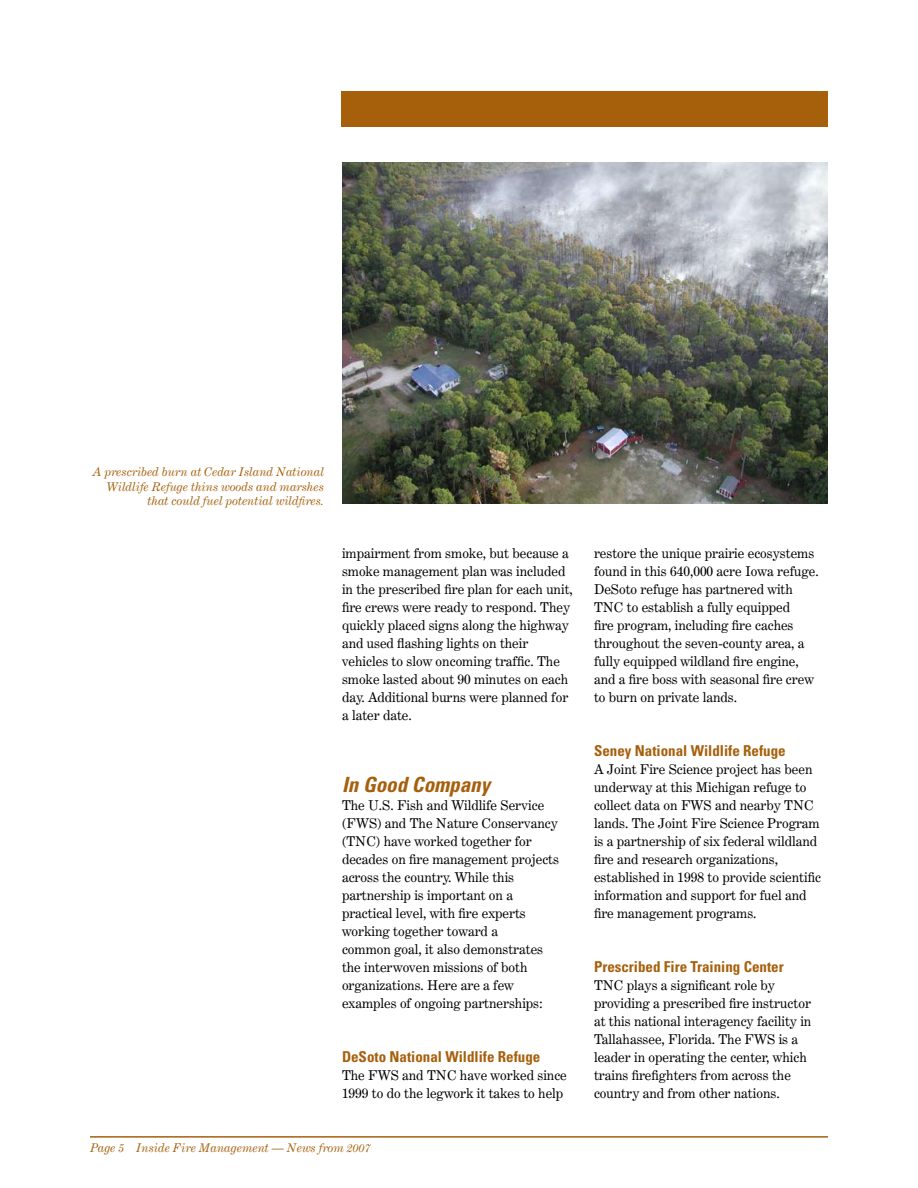
<style>
.page{position:relative;width:918px;height:1188px;background:#fff}
.page>*{position:absolute;margin:0;border:0;box-sizing:border-box;transform-origin:0 0}
.t1{font:italic 700 condensed 21px "Univers";color:#a6600c}
.t2{font:700 condensed 15px "Univers";color:#a6600c}
.t3{font:13.5px/18px "Century Expanded BT";color:#000}
.t4{font:italic 12px/14.4px "Century Expanded BT";color:#a6600c;text-align:right}
</style>
<div class="page">
<div style="left:342px;top:91px;width:486px;height:36px;background:#a6600c"></div>
<hr style="left:90px;top:1136px;width:738px;height:2px;background:#a6600c">
<img style="left:342px;top:162px;width:486px;height:342px">
<p class="t4" style="left:93px;top:465px;width:233px">A prescribed burn at Cedar Island National<br>Wildlife Refuge thins woods and marshes that could fuel potential wildfires.</p>
<p class="t3" style="left:342px;top:544px;width:232px">impairment from smoke, but because a smoke management plan was included in the prescribed fire plan for each unit, fire crews were ready to respond. They quickly placed signs along the highway and used flashing lights on their vehicles to slow oncoming traffic. The smoke lasted about 90 minutes on each day. Additional burns were planned for a later date.</p>
<h1 class="t1" style="left:342px;top:772px;width:150px">In Good Company</h1>
<p class="t3" style="left:342px;top:796px;width:219px">The U.S. Fish and Wildlife Service (FWS) and The Nature Conservancy (TNC) have worked together for decades on fire management projects across the country. While this partnership is important on a practical level, with fire experts working together toward a<br>common goal, it also demonstrates the interwoven missions of both organizations. Here are a few examples of ongoing partnerships:</p>
<p class="t2" style="left:342px;top:1047px;width:200px">DeSoto National Wildlife Refuge</p>
<p class="t3" style="left:342px;top:1066px;width:226px">The FWS and TNC have worked since<br>1999 to do the legwork it takes to help</p>
<p class="t4" style="left:90px;top:1140px;width:282px">Page 5 Inside Fire Management — News from 2007</p>
<p class="t3" style="left:594px;top:544px;width:226px">restore the unique prairie ecosystems found in this 640,000 acre Iowa refuge.<br>DeSoto refuge has partnered with TNC to establish a fully equipped<br>fire program, including fire caches throughout the seven-county area, a fully equipped wildland fire engine, and a fire boss with seasonal fire crew to burn on private lands.</p>
<p class="t2" style="left:594px;top:741px;width:193px">Seney National Wildlife Refuge</p>
<p class="t3" style="left:594px;top:760px;width:229px">A Joint Fire Science project has been underway at this Michigan refuge to collect data on FWS and nearby TNC lands. The Joint Fire Science Program is a partnership of six federal wildland fire and research organizations, established in 1998 to provide scientific information and support for fuel and fire management programs.</p>
<p class="t2" style="left:594px;top:957px;width:191px">Prescribed Fire Training Center</p>
<p class="t3" style="left:594px;top:976px;width:219px">TNC plays a significant role by providing a prescribed fire instructor at this national interagency facility in Tallahassee, Florida. The FWS is a leader in operating the center, which trains firefighters from across the country and from other nations.</p>
</div>
